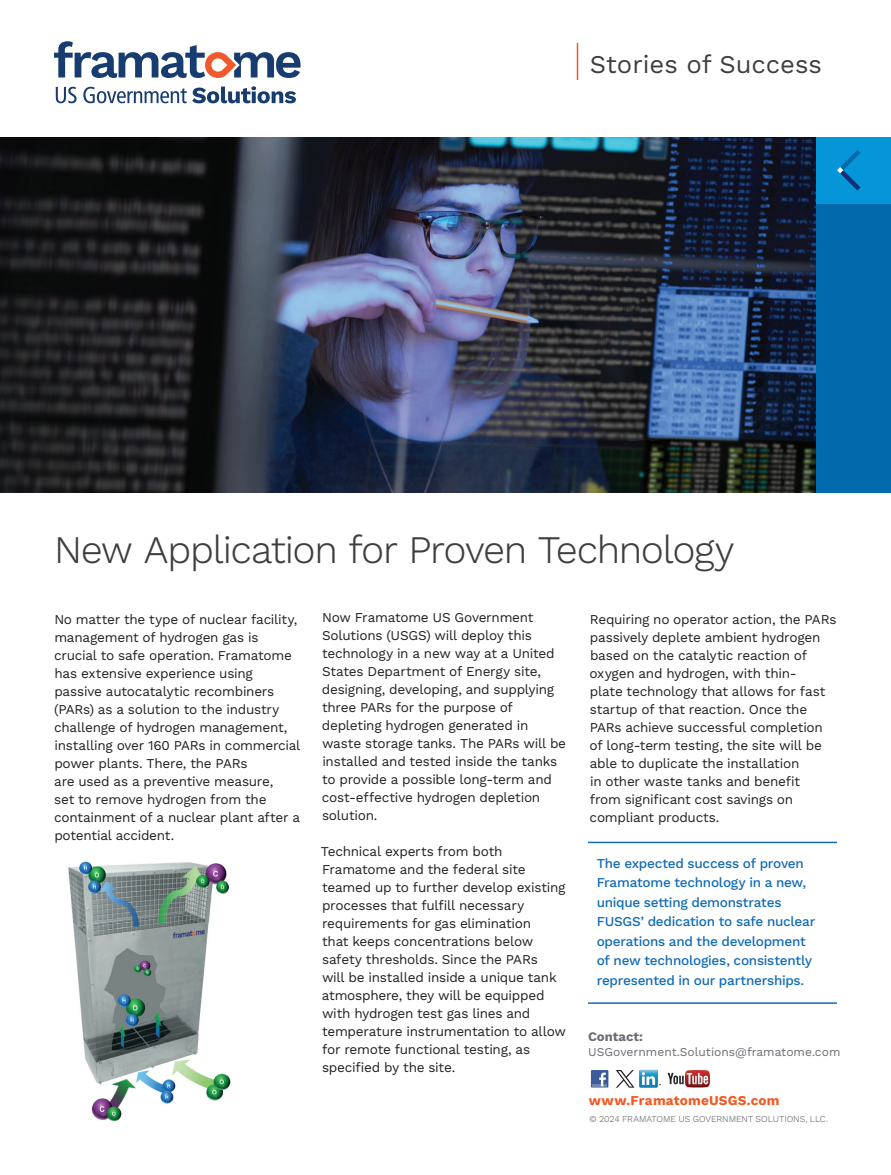
<style>
.page{position:relative;width:891px;height:1175px;background:#fff}
.page>*{position:absolute;margin:0;border:0;box-sizing:border-box;transform-origin:0 0}
.t1{font:300 39px "Work Sans";letter-spacing:-.035em;color:#3e3e3f}
.t2{font:25.5px "Work Sans";color:#3e3e3f}
.t3{font:13.5px/18px "Work Sans";letter-spacing:-.02em;color:#231f20}
.t4{font:500 13.5px/19.5px "Work Sans";letter-spacing:-.02em;color:#106bb6}
.t5{font:700 13.5px "Work Sans";letter-spacing:.015em;color:#f15921}
.t6{font:700 13.05px "Work Sans";color:#6a6d73}
.t7{font:12px "Work Sans";color:#6a6d73}
.t8{font:300 9px "Work Sans";letter-spacing:-.005em;color:#636366}
</style>
<div class="page">
<hr style="left:588px;top:1002px;width:249px;height:1px;background:#106bb6">
<hr style="left:588px;top:841px;width:249px;height:2px;background:#106bb6">
<hr style="left:577px;top:43px;width:1px;height:37px;background:#f15921">
<img style="left:0;top:137px;width:816px;height:355px">
<div style="left:816px;top:137px;width:75px;height:355px;background:#006aad"></div>
<div style="left:816px;top:137px;width:75px;height:66px;background:#0496d7"></div>
<svg style="left:837px;top:150px;width:24px;height:40px"></svg>
<img style="left:685px;top:1070px;width:25px;height:17px">
<img style="left:687px;top:1073px;width:21px;height:11px">
<img style="left:668px;top:1072px;width:16px;height:12px">
<img style="left:639px;top:1069px;width:22px;height:19px">
<div style="left:591px;top:1070px;width:17px;height:17px;background:#3b5b99"></div>
<hr style="left:592px;top:1083px;width:15px;height:3px;background:#6d84b3">
<svg style="left:599px;top:1072px;width:7px;height:14px"></svg>
<svg style="left:54px;top:41px;width:247px;height:37px"></svg>
<svg style="left:56px;top:87px;width:21px;height:16px"></svg>
<svg style="left:83px;top:86px;width:213px;height:17px"></svg>
<svg style="left:616px;top:1070px;width:18px;height:17px"></svg>
<img style="left:68px;top:861px;width:163px;height:259px">
<h2 class="t2" style="left:590px;top:49px;width:234px">Stories of Success</h2>
<h1 class="t1" style="left:54px;top:526px;width:682px">New Application for Proven Technology</h1>
<p class="t3" style="left:54px;top:611px;width:248px">No matter the type of nuclear facility, management of hydrogen gas is crucial to safe operation. Framatome has extensive experience using passive autocatalytic recombiners (PARs) as a solution to the industry challenge of hydrogen management, installing over 160 PARs in commercial power plants. There, the PARs<br>are used as a preventive measure,<br>set to remove hydrogen from the containment of a nuclear plant after a potential accident.</p>
<p class="t3" style="left:322px;top:609px;width:246px">Now Framatome US Government<br>Solutions (USGS) will deploy this technology in a new way at a United<br>States Department of Energy site, designing, developing, and supplying three PARs for the purpose of depleting hydrogen generated in waste storage tanks. The PARs will be installed and tested inside the tanks to provide a possible long-term and cost-effective hydrogen depletion solution.</p>
<p class="t3" style="left:321px;top:843px;width:247px">Technical experts from both Framatome and the federal site teamed up to further develop existing processes that fulfill necessary requirements for gas elimination<br>that keeps concentrations below safety thresholds. Since the PARs<br>will be installed inside a unique tank atmosphere, they will be equipped with hydrogen test gas lines and temperature instrumentation to allow for remote functional testing, as specified by the site.</p>
<p class="t3" style="left:590px;top:611px;width:248px">Requiring no operator action, the PARs passively deplete ambient hydrogen based on the catalytic reaction of oxygen and hydrogen, with thin-<br>plate technology that allows for fast startup of that reaction. Once the PARs achieve successful completion of long-term testing, the site will be able to duplicate the installation<br>in other waste tanks and benefit<br>from significant cost savings on compliant products.</p>
<p class="t4" style="left:597px;top:853px;width:220px">The expected success of proven<br>Framatome technology in a new, unique setting demonstrates<br>FUSGS’ dedication to safe nuclear operations and the development of new technologies, consistently represented in our partnerships.</p>
<p class="t6" style="left:588px;top:1029px;width:57px">Contact:</p>
<p class="t7" style="left:588px;top:1044px;width:254px">USGovernment.Solutions@framatome.com</p>
<p class="t5" style="left:589px;top:1092px;width:192px">www.FramatomeUSGS.com</p>
<p class="t8" style="left:589px;top:1113px;width:240px">© 2024 FRAMATOME US GOVERNMENT SOLUTIONS, LLC.</p>
</div>
